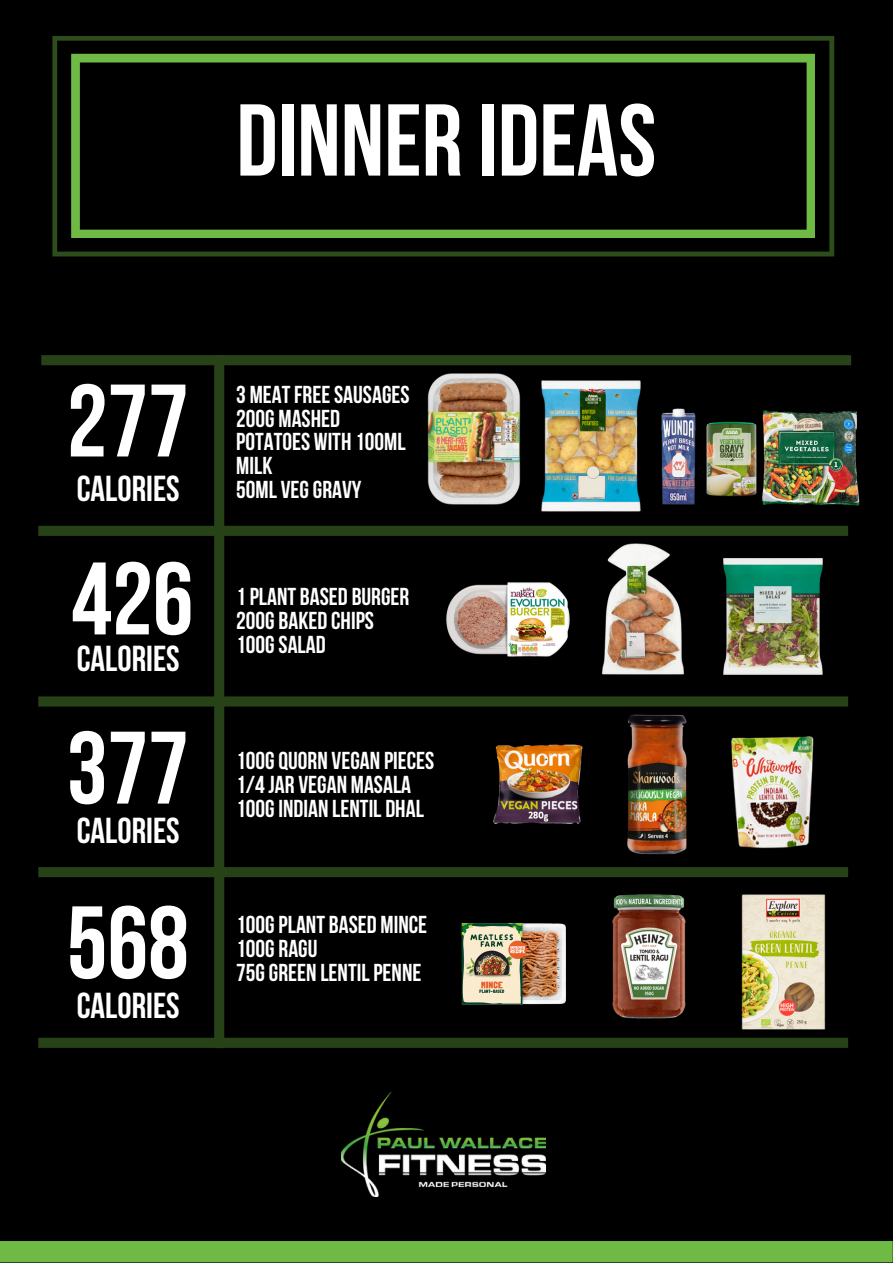
<style>
.page{position:relative;width:893px;height:1264px;background:#fff}
.page>*{position:absolute;margin:0;border:0;box-sizing:border-box;transform-origin:0 0}
.t1{font:700 102.75px/174.6px "Bebas Neue";color:#fff}
.t2{font:700 101.85px "Bebas Neue";color:#fff}
.t3{font:700 36px "Bebas Neue";color:#fff}
.t4{font:700 24.45px/24px "Bebas Neue";color:#fff}
</style>
<div class="page">
<div style="left:0;top:0;width:892px;height:1262px;background:#010000"></div>
<div style="left:0;top:1240px;width:892px;height:22px;background:#6fba45"></div>
<svg style="left:52px;top:36px;width:782px;height:220px"></svg>
<img style="left:427px;top:373px;width:94px;height:132px">
<img style="left:541px;top:380px;width:100px;height:132px">
<img style="left:706px;top:421px;width:51px;height:76px">
<img style="left:762px;top:410px;width:98px;height:96px">
<img style="left:661px;top:408px;width:35px;height:97px">
<img style="left:446px;top:582px;width:124px;height:75px">
<img style="left:602px;top:543px;width:82px;height:132px">
<img style="left:723px;top:558px;width:100px;height:117px">
<img style="left:493px;top:744px;width:90px;height:80px">
<img style="left:627px;top:714px;width:60px;height:141px">
<img style="left:731px;top:736px;width:83px;height:113px">
<img style="left:741px;top:893px;width:85px;height:137px">
<img style="left:612px;top:894px;width:74px;height:125px">
<img style="left:461px;top:922px;width:105px;height:83px">
<div style="left:214px;top:355px;width:10px;height:693px;background:#284218"></div>
<div style="left:38px;top:526px;width:810px;height:10px;background:#284218"></div>
<div style="left:38px;top:696px;width:810px;height:10px;background:#284218"></div>
<div style="left:38px;top:867px;width:810px;height:10px;background:#284218"></div>
<div style="left:38px;top:1037px;width:810px;height:10px;background:#284218"></div>
<div style="left:41px;top:355px;width:810px;height:10px;background:#284218"></div>
<img style="left:341px;top:1092px;width:205px;height:104px">
<h2 class="t2" style="left:236px;top:99px;width:421px">DINNER IDEAS</h2>
<h1 class="t1" style="left:67px;top:343px;width:123px">277</h1>
<h3 class="t3" style="left:77px;top:474px;width:104px">CALORIES</h3>
<h1 class="t1" style="left:71px;top:521px;width:123px">426</h1>
<h3 class="t3" style="left:77px;top:644px;width:104px">CALORIES</h3>
<h1 class="t1" style="left:67px;top:690px;width:123px">377<br>568</h1>
<h3 class="t3" style="left:77px;top:816px;width:104px">CALORIES</h3>
<h3 class="t3" style="left:77px;top:990px;width:104px">CALORIES</h3>
<p class="t4" style="left:236px;top:385px;width:175px;line-height:23.5px">3 MEATFREESAUSAGES<br>200G MASHED<br>POTATOES WITH 100ML<br>MILK<br>50ML VEGGRAVY</p>
<p class="t4" style="left:236px;top:586px;width:175px">1PLANT BASED BURGER<br>200G BAKED CHIPS<br>100GSALAD</p>
<p class="t4" style="left:236px;top:750px;width:199px">100GQUORN VEGAN PIECES<br>1/4JAR VEGAN MASALA<br>100GINDIAN LENTIL DHAL</p>
<p class="t4" style="left:236px;top:914px;width:192px">100GPLANT BASED MINCE<br>100G RAGU<br>75GGREEN LENTILPENNE</p>
</div>
